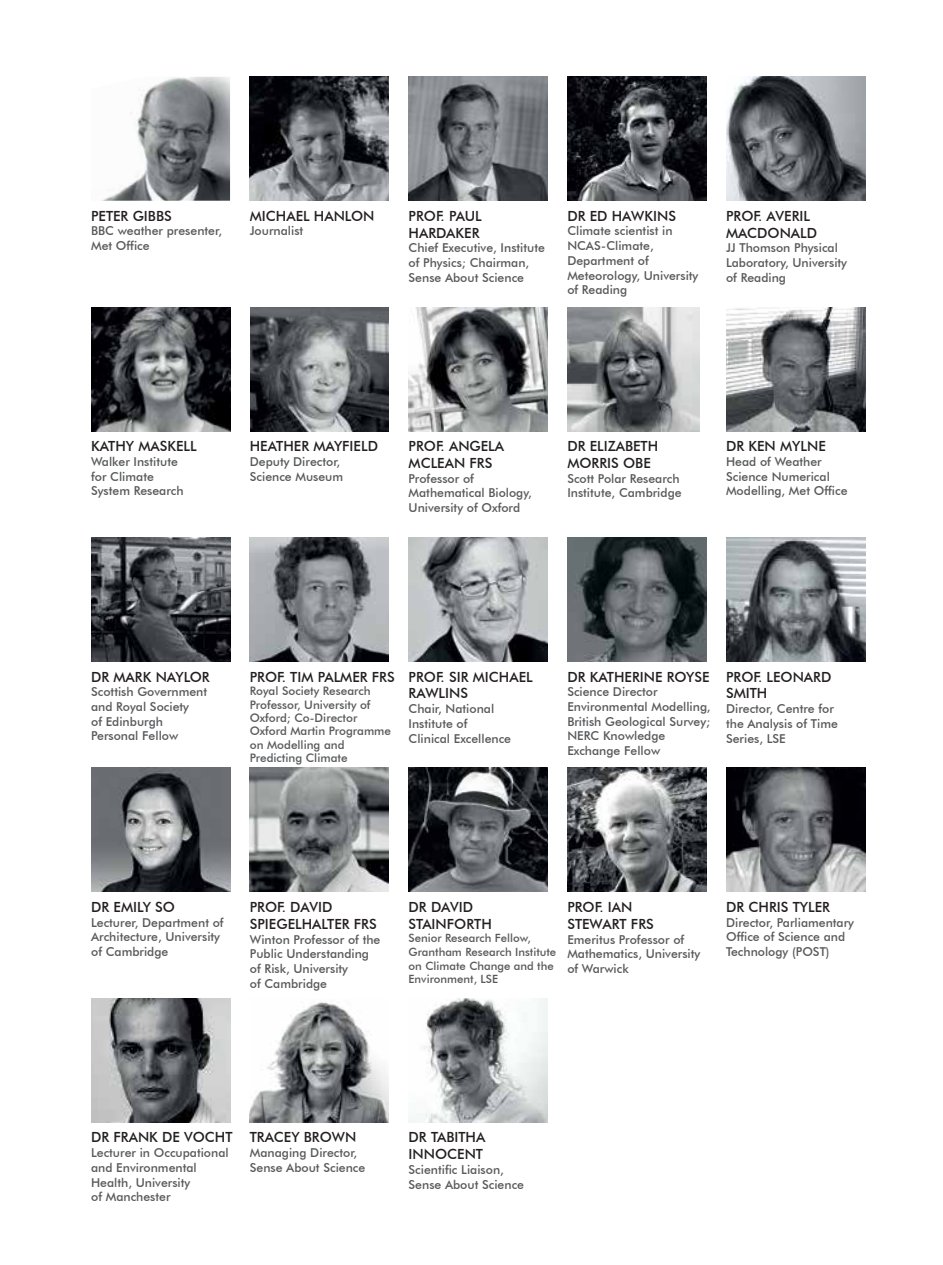
<style>
.page{position:relative;width:943px;height:1265px;background:#fff}
.page>*{position:absolute;margin:0;border:0;box-sizing:border-box;transform-origin:0 0}
.t1{font:500 14px/16.8px "Futura BT";color:#231f20}
.t2{font:500 12.25px/14.7px "Futura BT";color:#58595b}
.t3{font:500 11.72px/13.5px "Futura BT";color:#58595b}
.t4{font:500 11.38px/13.7px "Futura BT";color:#58595b}
</style>
<div class="page">
<img style="left:250px;top:768px;width:139px;height:124px">
<img style="left:250px;top:1001px;width:139px;height:121px">
<img style="left:408px;top:307px;width:139px;height:124px">
<img style="left:91px;top:538px;width:139px;height:124px">
<img style="left:726px;top:538px;width:139px;height:124px">
<img style="left:408px;top:998px;width:139px;height:124px">
<img style="left:102px;top:77px;width:128px;height:124px">
<img style="left:250px;top:77px;width:139px;height:124px">
<img style="left:726px;top:307px;width:139px;height:124px">
<img style="left:251px;top:307px;width:138px;height:124px">
<img style="left:726px;top:77px;width:139px;height:124px">
<img style="left:408px;top:538px;width:139px;height:124px">
<img style="left:408px;top:77px;width:139px;height:124px">
<img style="left:408px;top:768px;width:139px;height:124px">
<img style="left:726px;top:768px;width:139px;height:124px">
<img style="left:91px;top:307px;width:139px;height:124px">
<img style="left:567px;top:538px;width:139px;height:124px">
<img style="left:567px;top:77px;width:139px;height:124px">
<img style="left:250px;top:538px;width:139px;height:124px">
<img style="left:567px;top:307px;width:132px;height:124px">
<img style="left:567px;top:768px;width:139px;height:124px">
<img style="left:91px;top:768px;width:139px;height:124px">
<img style="left:91px;top:998px;width:139px;height:124px">
<p class="t1" style="left:91px;top:207px;width:82px">PETER GIBBS</p>
<p class="t2" style="left:91px;top:224px;width:132px">BBC weather presenter,<br>Met Office</p>
<p class="t1" style="left:250px;top:207px;width:126px">MICHAEL HANLON</p>
<p class="t2" style="left:250px;top:224px;width:55px">Journalist</p>
<p class="t1" style="left:408px;top:207px;width:75px">PROF. PAUL<br>HARDAKER</p>
<p class="t2" style="left:408px;top:240px;width:138px">Chief Executive, Institute of Physics; Chairman,<br>Sense About Science</p>
<p class="t1" style="left:567px;top:207px;width:110px">DR ED HAWKINS</p>
<p class="t2" style="left:567px;top:224px;width:133px">Climate scientist in<br>NCAS-Climate,<br>Department of<br>Meteorology, University of Reading</p>
<p class="t1" style="left:726px;top:207px;width:93px">PROF. AVERIL<br>MACDONALD</p>
<p class="t2" style="left:726px;top:240px;width:122px">JJ Thomson Physical<br>Laboratory, University of Reading</p>
<p class="t1" style="left:91px;top:438px;width:107px">KATHY MASKELL</p>
<p class="t2" style="left:91px;top:454px;width:94px">Walker Institute for Climate<br>System Research</p>
<p class="t1" style="left:250px;top:438px;width:130px">HEATHER MAYFIELD</p>
<p class="t2" style="left:250px;top:454px;width:95px">Deputy Director,<br>Science Museum</p>
<p class="t1" style="left:408px;top:438px;width:97px">PROF. ANGELA<br>MCLEAN FRS</p>
<p class="t2" style="left:408px;top:471px;width:125px">Professor of<br>Mathematical Biology,<br>University of Oxford</p>
<p class="t1" style="left:567px;top:438px;width:92px">DR ELIZABETH<br>MORRIS OBE</p>
<p class="t2" style="left:567px;top:471px;width:116px">Scott Polar Research<br>Institute, Cambridge</p>
<p class="t1" style="left:726px;top:438px;width:101px">DR KEN MYLNE</p>
<p class="t2" style="left:726px;top:454px;width:123px">Head of Weather<br>Science Numerical<br>Modelling, Met Office</p>
<p class="t1" style="left:91px;top:668px;width:120px">DR MARK NAYLOR</p>
<p class="t2" style="left:91px;top:684px;width:118px">Scottish Government and Royal Society<br>of Edinburgh<br>Personal Fellow</p>
<p class="t1" style="left:250px;top:668px;width:146px">PROF. TIM PALMER FRS</p>
<p class="t3" style="left:250px;top:684px;width:143px">Royal Society Research<br>Professor, University of<br>Oxford; Co-Director<br>Oxford Martin Programme on Modelling and<br>Predicting Climate</p>
<p class="t1" style="left:408px;top:668px;width:126px">PROF. SIR MICHAEL<br>RAWLINS</p>
<p class="t2" style="left:408px;top:701px;width:104px">Chair, National<br>Institute of<br>Clinical Excellence</p>
<p class="t1" style="left:567px;top:668px;width:144px">DR KATHERINE ROYSE</p>
<p class="t2" style="left:567px;top:684px;width:145px">Science Director<br>Environmental Modelling,<br>British Geological Survey;<br>NERC Knowledge<br>Exchange Fellow</p>
<p class="t1" style="left:726px;top:668px;width:107px">PROF. LEONARD<br>SMITH</p>
<p class="t2" style="left:726px;top:701px;width:113px">Director, Centre for the Analysis of Time<br>Series, LSE</p>
<p class="t1" style="left:91px;top:899px;width:85px">DR EMILY SO</p>
<p class="t2" style="left:91px;top:915px;width:134px">Lecturer, Department of<br>Architecture, University of Cambridge</p>
<p class="t1" style="left:250px;top:899px;width:128px">PROF. DAVID<br>SPIEGELHALTER FRS</p>
<p class="t2" style="left:250px;top:932px;width:132px">Winton Professor of the<br>Public Understanding of Risk, University<br>of Cambridge</p>
<p class="t1" style="left:408px;top:899px;width:85px">DR DAVID<br>STAINFORTH</p>
<p class="t4" style="left:408px;top:931px;width:149px">Senior Research Fellow,<br>Grantham Research Institute on Climate Change and the<br>Environment, LSE</p>
<p class="t1" style="left:567px;top:899px;width:88px">PROF. IAN<br>STEWART FRS</p>
<p class="t2" style="left:567px;top:932px;width:134px">Emeritus Professor of<br>Mathematics, University of Warwick</p>
<p class="t1" style="left:726px;top:899px;width:105px">DR CHRIS TYLER</p>
<p class="t2" style="left:726px;top:915px;width:129px">Director, Parliamentary<br>Office of Science and<br>Technology (POST)</p>
<p class="t1" style="left:91px;top:1129px;width:143px">DR FRANK DE VOCHT</p>
<p class="t2" style="left:91px;top:1145px;width:139px">Lecturer in Occupational and Environmental<br>Health, University<br>of Manchester</p>
<p class="t1" style="left:250px;top:1129px;width:108px">TRACEY BROWN</p>
<p class="t2" style="left:250px;top:1145px;width:117px">Managing Director,<br>Sense About Science</p>
<p class="t1" style="left:408px;top:1129px;width:78px">DR TABITHA<br>INNOCENT</p>
<p class="t2" style="left:408px;top:1162px;width:117px">Scientific Liaison,<br>Sense About Science</p>
</div>
